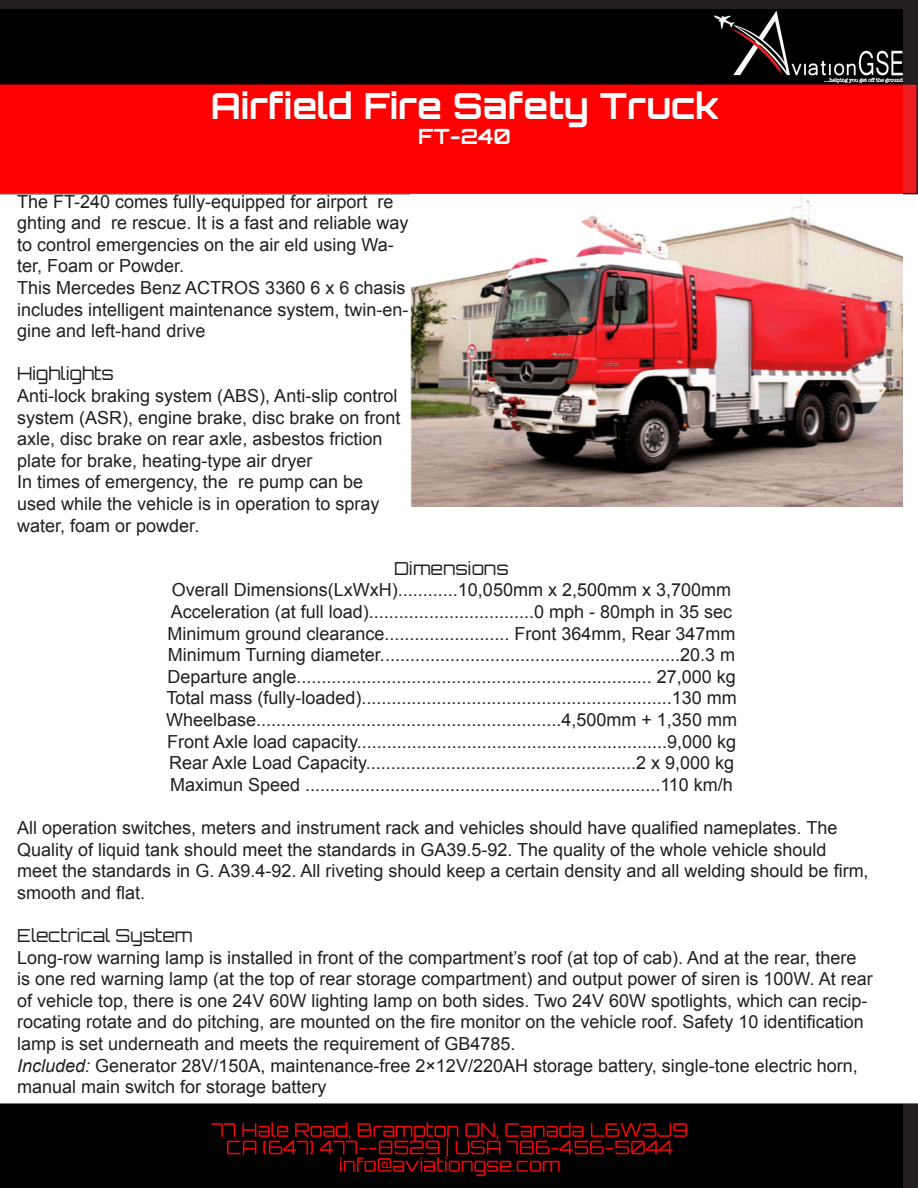
<style>
.page{position:relative;width:918px;height:1188px;background:#fff}
.page>*{position:absolute;margin:0;border:0;box-sizing:border-box;transform-origin:0 0}
.t1{font:700 36px "Orbitron";color:#fff}
.t2{font:700 21px "Orbitron";color:#fff}
.t3{font:18px/21.6px "Arial";color:#231f20}
.t4{font:300 18px "Orbitron";color:#231f20}
.s1{font-style:italic}
</style>
<div class="page">
<div style="left:1px;top:1px;width:916px;height:83px;background:#231f20"></div>
<div style="left:0;top:0;width:918px;height:85px;border:2px solid #231f20"></div>
<img style="left:0;top:9px;width:903px;height:1179px">
<img style="left:411px;top:194px;width:492px;height:313px">
<p class="t1" style="left:211px;top:84px;width:509px">Airfield Fire Safety Truck</p>
<p class="t2" style="left:418px;top:124px;width:94px">FT-240</p>
<p class="t3" style="left:17px;top:191px;width:393px">The FT-240 comes fully-equipped for airport re ghting and re rescue. It is a fast and reliable way to control emergencies on the air eld using Wa&shy;ter, Foam or Powder.</p>
<p class="t3" style="left:17px;top:277px;width:393px">This Mercedes Benz ACTROS 3360 6 x 6 chasis includes intelligent maintenance system, twin-en&shy;gine and left-hand drive</p>
<p class="t4" style="left:17px;top:362px;width:98px">Highlights</p>
<p class="t3" style="left:17px;top:385px;width:385px">Anti-lock braking system (ABS), Anti-slip control system (ASR), engine brake, disc brake on front axle, disc brake on rear axle, asbestos friction plate for brake, heating-type air dryer</p>
<p class="t3" style="left:17px;top:471px;width:347px">In times of emergency, the re pump can be</p>
<p class="t3" style="left:17px;top:493px;width:364px">used while the vehicle is in operation to spray water, foam or powder.</p>
<p class="t4" style="left:394px;top:557px;width:116px">Dimensions</p>
<p class="t3" style="left:172px;top:579px;width:561px">Overall Dimensions(LxWxH)............10,050mm x 2,500mm x 3,700mm</p>
<p class="t3" style="left:171px;top:601px;width:563px">Acceleration (at full load).................................0 mph - 80mph in 35 sec</p>
<p class="t3" style="left:167px;top:623px;width:570px">Minimum ground clearance......................... Front 364mm, Rear 347mm</p>
<p class="t3" style="left:168px;top:644px;width:569px">Minimum Turning diameter............................................................20.3 m</p>
<p class="t3" style="left:167px;top:666px;width:570px">Departure angle....................................................................... 27,000 kg</p>
<p class="t3" style="left:166px;top:687px;width:572px">Total mass (fully-loaded)..............................................................130 mm</p>
<p class="t3" style="left:166px;top:709px;width:572px">Wheelbase.............................................................4,500mm + 1,350 mm</p>
<p class="t3" style="left:167px;top:731px;width:571px">Front Axle load capacity..............................................................9,000 kg</p>
<p class="t3" style="left:169px;top:752px;width:567px">Rear Axle Load Capacity......................................................2 x 9,000 kg</p>
<p class="t3" style="left:170px;top:774px;width:564px">Maximun Speed .......................................................................110 km/h</p>
<p class="t3" style="left:17px;top:817px;width:853px">All operation switches, meters and instrument rack and vehicles should have qualified nameplates. The Quality of liquid tank should meet the standards in GA39.5-92. The quality of the whole vehicle should meet the standards in G. A39.4-92. All riveting should keep a certain density and all welding should be firm, smooth and flat.</p>
<p class="t4" style="left:17px;top:924px;width:177px">Electrical System</p>
<p class="t3" style="left:17px;top:947px;width:857px">Long-row warning lamp is installed in front of the compartment’s roof (at top of cab). And at the rear, there is one red warning lamp (at the top of rear storage compartment) and output power of siren is 100W. At rear of vehicle top, there is one 24V 60W lighting lamp on both sides. Two 24V 60W spotlights, which can recip&shy;rocating rotate and do pitching, are mounted on the fire monitor on the vehicle roof. Safety 10 identification lamp is set underneath and meets the requirement of GB4785.</p>
<p class="t3" style="left:17px;top:1055px;width:842px"><span class="s1">Included:</span> Generator 28V/150A, maintenance-free 2×12V/220AH storage battery, single-tone electric horn, manual main switch for storage battery</p>
</div>
